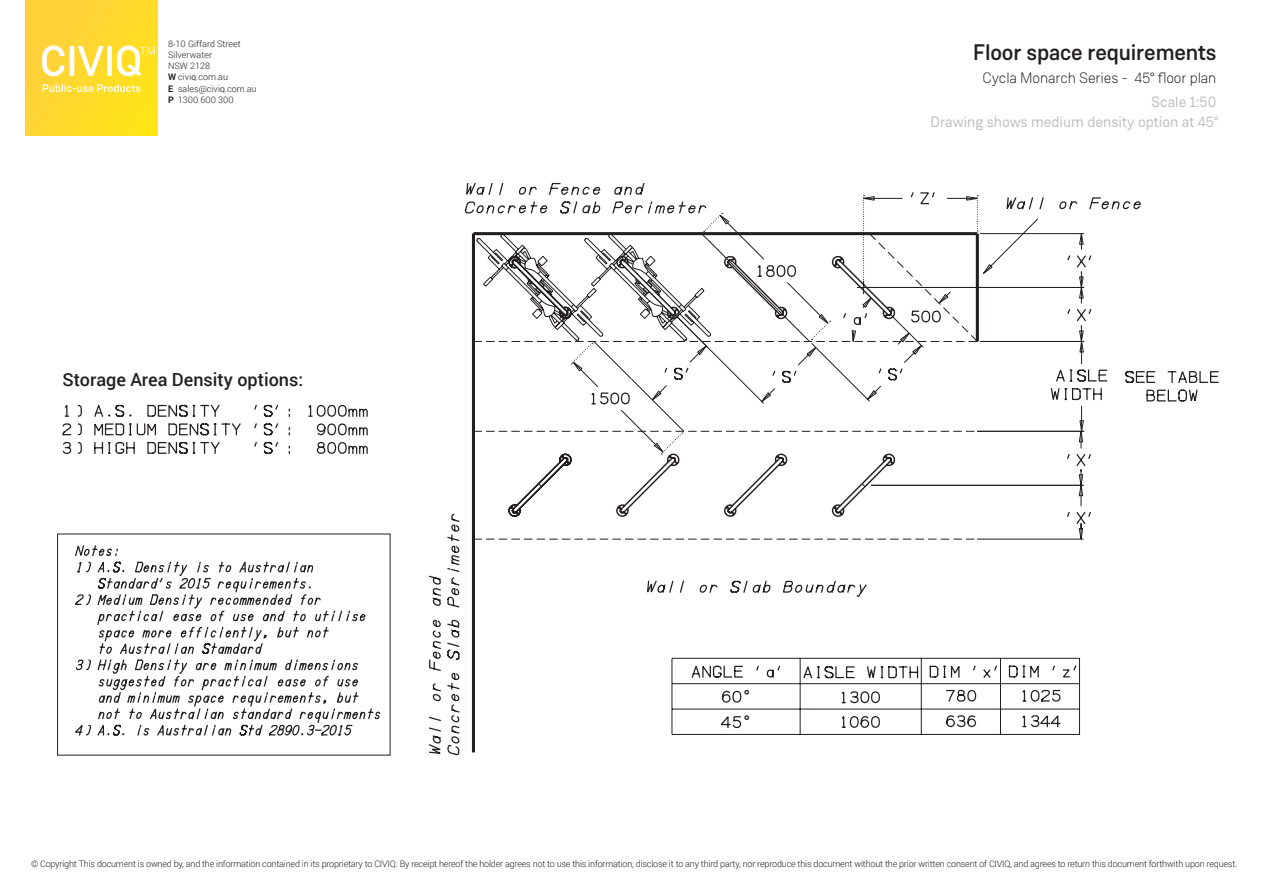
<style>
.page{position:relative;width:1263px;height:893px;background:#fff}
.page>*{position:absolute;margin:0;border:0;box-sizing:border-box;transform-origin:0 0}
.t1{font:500 22.5px "Weissenhof Grotesk";letter-spacing:-.01em;color:#231f20}
.t2{font:500 18px "Roboto";color:#231f20}
.t3{font:300 15px/24px "Weissenhof Grotesk";letter-spacing:-.01em;color:#231f20;text-align:right}
.t4{font:15px "Weissenhof Grotesk";color:#bcbdc0}
.t5{font:300 9px "Roboto";letter-spacing:-.02em;color:#231f20}
.t6{font:300 9px "Roboto";color:#231f20}
.s1{font-weight:700}
.s2{font-weight:400;font-size:6.6px}
.s3{font-weight:400;color:#bcbdc0}
</style>
<div class="page">
<div style="left:26px;top:0;width:132px;height:135px;background:linear-gradient(to right,#ffd23b,#ffe11d)"></div>
<svg style="left:43px;top:84px;width:98px;height:8px"></svg>
<svg style="left:42px;top:46px;width:113px;height:30px"></svg>
<svg style="left:709px;top:580px;width:158px;height:17px"></svg>
<svg style="left:429px;top:182px;width:278px;height:574px"></svg>
<svg style="left:75px;top:545px;width:299px;height:191px"></svg>
<svg style="left:62px;top:404px;width:306px;height:50px"></svg>
<hr style="left:800px;top:658px;width:1px;height:76px;background:#231f20">
<hr style="left:1079px;top:658px;width:1px;height:76px;background:#231f20">
<hr style="left:672px;top:734px;width:407px;height:1px;background:#231f20">
<hr style="left:672px;top:658px;width:407px;height:1px;background:#231f20">
<hr style="left:672px;top:683px;width:407px;height:1px;background:#231f20">
<hr style="left:1000px;top:658px;width:1px;height:76px;background:#231f20">
<hr style="left:921px;top:658px;width:1px;height:76px;background:#231f20">
<hr style="left:672px;top:709px;width:407px;height:1px;background:#231f20">
<hr style="left:672px;top:658px;width:1px;height:76px;background:#231f20">
<svg style="left:691px;top:661px;width:386px;height:68px"></svg>
<svg style="left:473px;top:191px;width:746px;height:349px"></svg>
<p class="t6" style="left:168px;top:37px;width:74px">8-10 Giffard Street</p>
<p class="t6" style="left:168px;top:48px;width:45px">Silverwater</p>
<p class="t5" style="left:168px;top:60px;width:43px">NSW 2128</p>
<p class="t6" style="left:168px;top:71px;width:61px"><span class="s1">W</span> civi<span class="s2">Q</span>.com.au</p>
<p class="t6" style="left:168px;top:82px;width:90px"><span class="s1">E</span> sales@civi<span class="s2">Q</span>.com.au</p>
<p class="t6" style="left:168px;top:93px;width:67px"><span class="s1">P</span> 1300 600 300</p>
<p class="t2" style="left:62px;top:367px;width:242px">Storage Area Density options:</p>
<p class="t1" style="left:973px;top:39px;width:245px">Floor space requirements</p>
<p class="t3" style="left:983px;top:66px;width:235px">Cycla Monarch Series - 45° floor plan<br><span class="s3">Scale 1:50</span></p>
<p class="t4" style="left:930px;top:113px;width:290px">Drawing shows medium density option at 45°</p>
<p class="t5" style="left:31px;top:857px;width:1208px">© Copyright This document is owned by, and the information contained in its proprietary to CIVIQ. By receipt hereof the holder agrees not to use this information, disclose it to any third party, nor reproduce this document without the prior written consent of CIVIQ, and agrees to return this document forthwith upon request.</p>
</div>
